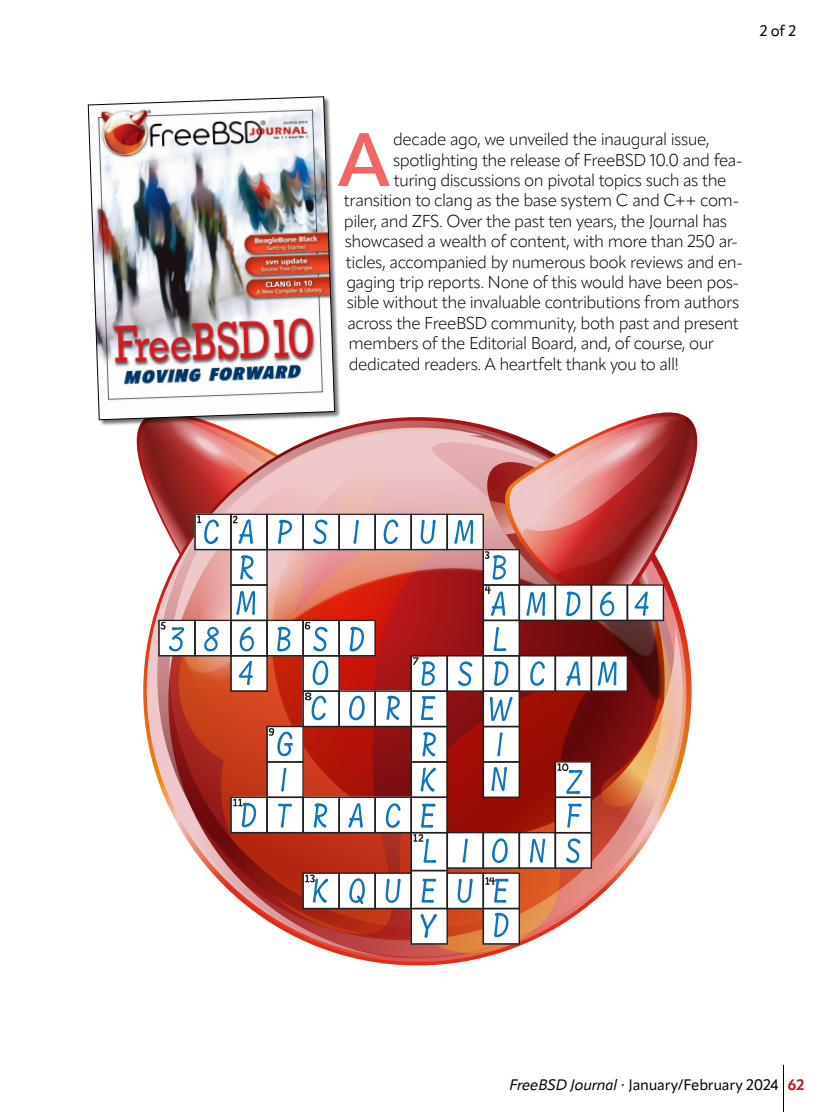
<style>
.page{position:relative;width:834px;height:1112px;background:#fff}
.page>*{position:absolute;margin:0;border:0;box-sizing:border-box;transform-origin:0 0}
.body_copy{font:600 74.65px "Apparat";color:#f26666}
.body_copy-2{font:300 17px "Apparat";letter-spacing:-.03em;color:#000}
.t1{font:15px "Apparat";letter-spacing:-.015em;color:#000}
.s1{font-style:italic}
.s2{font-size:9px;color:#ac2b28}
.s3{font-weight:700;color:#ac2b28}
</style>
<div class="page">
<svg style="left:137px;top:412px;width:560px;height:553px"></svg>
<img style="left:139px;top:414px;width:555px;height:531px">
<div style="left:88px;top:97px;width:254px;height:330px;background:#000;opacity:.55"></div>
<img style="left:88px;top:96px;width:247px;height:324px">
<hr style="left:783px;top:1065px;width:1px;height:47px;background:#000">
<p class="t1" style="left:760px;top:22px;width:38px">2 of 2</p>
<p class="body_copy" style="left:338px;top:115px;width:53px">A</p>
<p class="body_copy-2" style="left:393px;top:129px;width:318px">decade ago, we unveiled the inaugural issue,</p>
<p class="body_copy-2" style="left:393px;top:149px;width:351px">spotlighting the release of FreeBSD 10.0 and fea-</p>
<p class="body_copy-2" style="left:394px;top:170px;width:334px">turing discussions on pivotal topics such as the</p>
<p class="body_copy-2" style="left:344px;top:190px;width:397px">transition to clang as the base system C and C++ com-</p>
<p class="body_copy-2" style="left:344px;top:211px;width:385px">piler, and ZFS. Over the past ten years, the Journal has</p>
<p class="body_copy-2" style="left:345px;top:231px;width:394px">showcased a wealth of content, with more than 250 ar-</p>
<p class="body_copy-2" style="left:346px;top:251px;width:398px">ticles, accompanied by numerous book reviews and en-</p>
<p class="body_copy-2" style="left:346px;top:272px;width:394px">gaging trip reports. None of this would have been pos-</p>
<p class="body_copy-2" style="left:347px;top:292px;width:394px">sible without the invaluable contributions from authors</p>
<p class="body_copy-2" style="left:347px;top:313px;width:393px">across the FreeBSD community, both past and present</p>
<p class="body_copy-2" style="left:348px;top:333px;width:367px">members of the Editorial Board, and, of course, our</p>
<p class="body_copy-2" style="left:349px;top:353px;width:332px">dedicated readers. A heartfelt thank you to all!</p>
<p class="t1" style="left:509px;top:1076px;width:297px"><span class="s1">FreeBSD Journal</span> <span class="s2">•</span> January/February 2024 <span class="s3">62</span></p>
</div>
